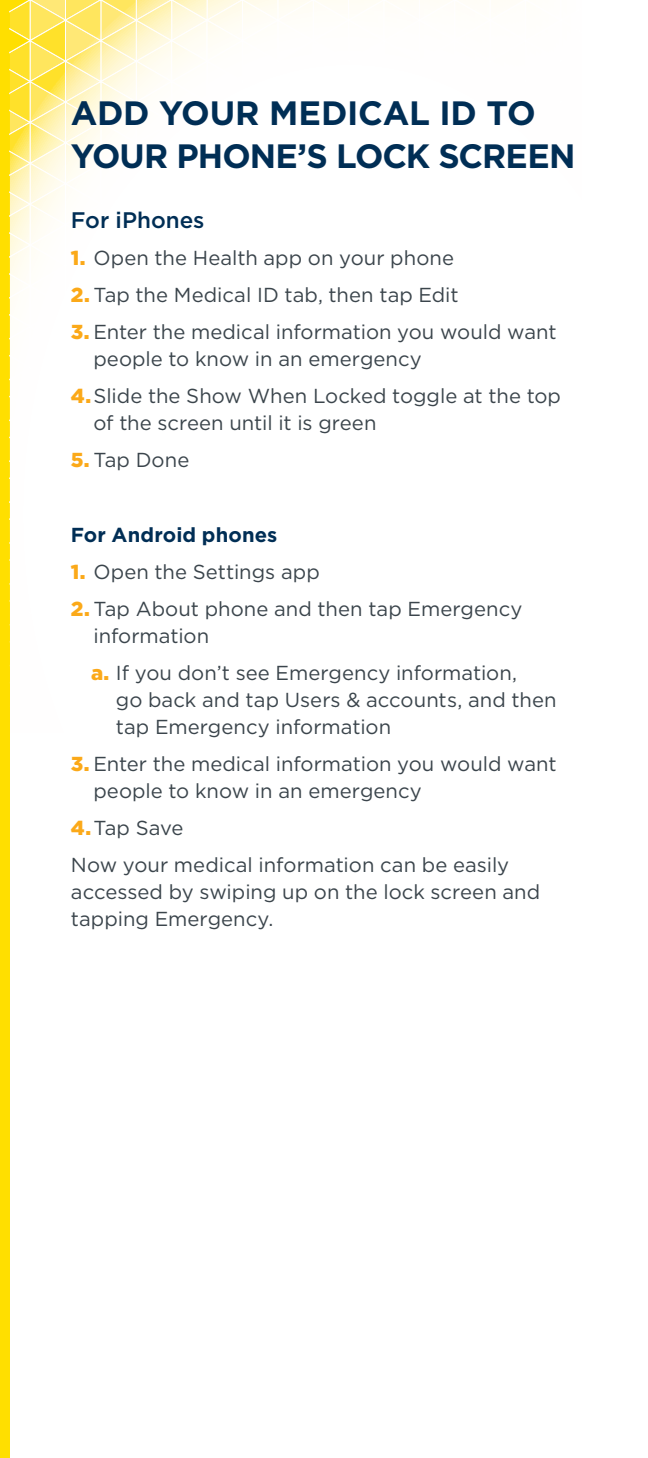
<style>
.page{position:relative;width:648px;height:1458px;background:#fff}
.page>*{position:absolute;margin:0;border:0;box-sizing:border-box;transform-origin:0 0}
.t1{font:700 33.75px/42.8px "Gotham HTF";letter-spacing:-.02em;color:#002e55}
.t2{font:500 22.5px "Gotham";color:#002e55}
.t3{font:20.25px/27px "Gotham HTF";color:#3b454c}
.t4{font:700 20.25px "Gotham HTF";letter-spacing:.005em;color:#002e55}
.s1{font-family:"Gotham";font-weight:900;color:#fba919}
</style>
<div class="page">
<div style="left:0;top:0;width:10px;height:1458px;background:#ffdf00"></div>
<svg style="left:10px;top:0;width:364px;height:294px"></svg>
<h1 class="t1" style="left:71px;top:91px;width:506px">ADD YOUR MEDICAL ID TO<br>YOUR PHONE’S LOCK SCREEN</h1>
<p class="t2" style="left:71px;top:205px;width:135px">For iPhones</p>
<p class="t3" style="left:71px;top:244px;width:385px"><span class="s1">1.</span> Open the Health app on your phone</p>
<p class="t3" style="left:71px;top:281px;width:389px"><span class="s1">2.</span> Tap the Medical ID tab, then tap Edit</p>
<p class="t3" style="left:93px;top:318px;width:465px;text-indent:-22px"><span class="s1">3.</span> Enter the medical information you would want people to know in an emergency</p>
<p class="t3" style="left:93px;top:382px;width:469px;text-indent:-22px"><span class="s1">4.</span>Slide the Show When Locked toggle at the top of the screen until it is green</p>
<p class="t3" style="left:71px;top:446px;width:120px"><span class="s1">5.</span> Tap Done</p>
<p class="t4" style="left:71px;top:523px;width:208px">For Android phones</p>
<p class="t3" style="left:71px;top:558px;width:250px"><span class="s1">1.</span> Open the Settings app</p>
<p class="t3" style="left:93px;top:595px;width:430px;text-indent:-22px"><span class="s1">2.</span> Tap About phone and then tap Emergency information</p>
<p class="t3" style="left:116px;top:659px;width:442px;text-indent:-25px"><span class="s1">a.</span> If you don’t see Emergency information,<br>go back and tap Users &amp; accounts, and then tap Emergency information</p>
<p class="t3" style="left:93px;top:750px;width:465px;text-indent:-22px"><span class="s1">3.</span> Enter the medical information you would want people to know in an emergency</p>
<p class="t3" style="left:71px;top:809px;width:440px;line-height:37.1px"><span class="s1">4.</span>Tap Save<br>Now your medical information can be easily</p>
<p class="t3" style="left:71px;top:879px;width:471px">accessed by swiping up on the lock screen and tapping Emergency.</p>
</div>
